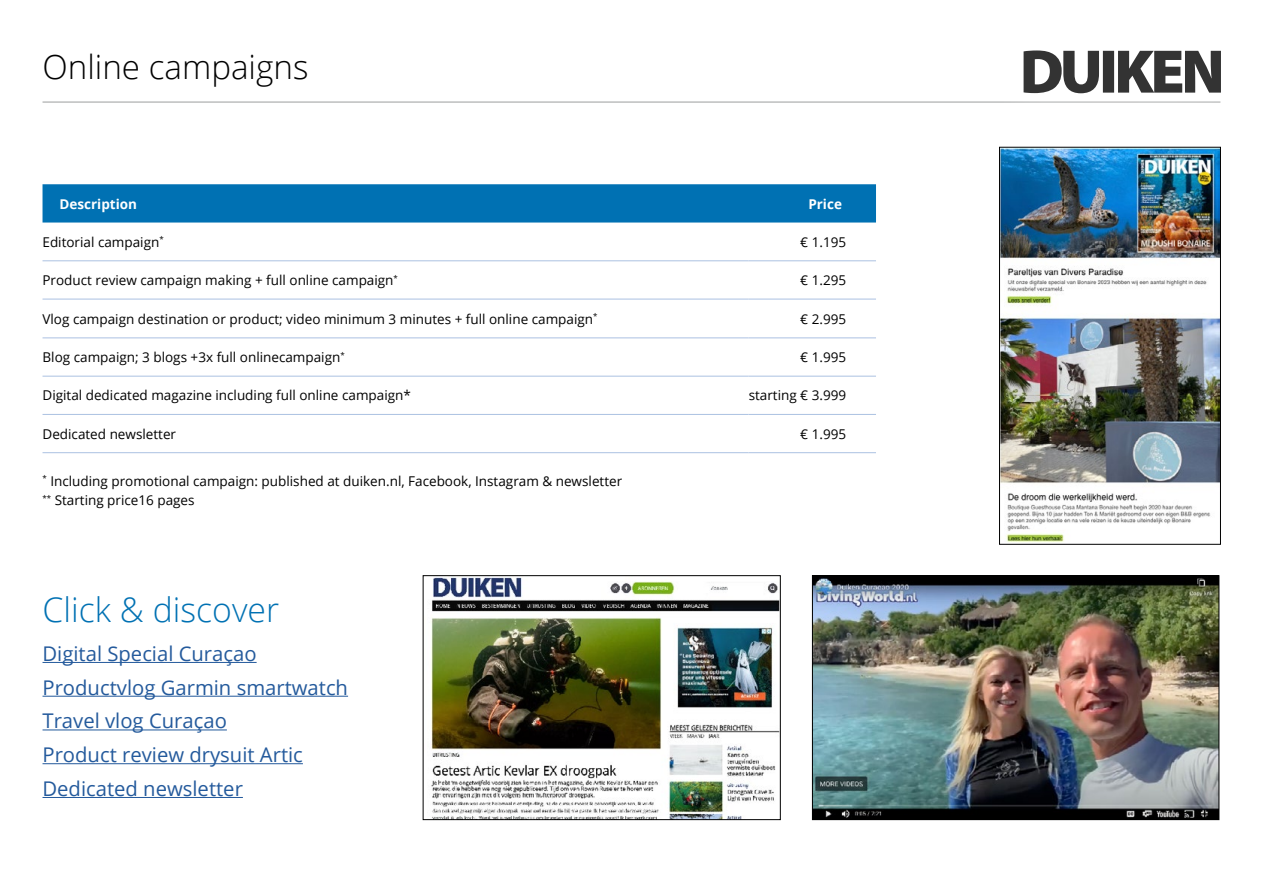
<style>
.page{position:relative;width:1263px;height:893px;background:#fff}
.page>*{position:absolute;margin:0;border:0;box-sizing:border-box;transform-origin:0 0}
.t1{font:300 33.75px "Open Sans";color:#0071b3}
.t2{font:300 33.15px "Open Sans";color:#000}
.t3{font:20.25px/33.8px "Open Sans";color:#245a9c}
.t4{font:13.5px/19.5px "Open Sans";color:#000}
.t5{font:700 13.5px "Open Sans";color:#fff}
</style>
<div class="page">
<hr style="left:43px;top:102px;width:1177px;height:1px;background:#9c9d9d">
<div style="left:990px;top:17px;width:265px;height:109px;background:#fff"></div>
<svg style="left:1023px;top:50px;width:198px;height:43px"></svg>
<div style="left:43px;top:184px;width:833px;height:39px;background:#0071b3"></div>
<hr style="left:43px;top:260px;width:705px;height:1px;background:#abc1e2">
<hr style="left:748px;top:260px;width:128px;height:1px;background:#abc1e2">
<hr style="left:43px;top:337px;width:705px;height:1px;background:#abc1e2">
<hr style="left:748px;top:337px;width:128px;height:1px;background:#abc1e2">
<hr style="left:43px;top:414px;width:705px;height:1px;background:#abc1e2">
<hr style="left:748px;top:414px;width:128px;height:1px;background:#abc1e2">
<hr style="left:43px;top:376px;width:705px;height:1px;background:#abc1e2">
<hr style="left:748px;top:376px;width:128px;height:1px;background:#abc1e2">
<hr style="left:748px;top:299px;width:128px;height:1px;background:#abc1e2">
<hr style="left:43px;top:299px;width:705px;height:1px;background:#abc1e2">
<hr style="left:43px;top:452px;width:705px;height:1px;background:#abc1e2">
<hr style="left:748px;top:452px;width:128px;height:1px;background:#abc1e2">
<hr style="left:43px;top:662px;width:214px;height:1px;background:#245a9c">
<hr style="left:43px;top:696px;width:305px;height:1px;background:#245a9c">
<hr style="left:43px;top:729px;width:184px;height:1px;background:#245a9c">
<hr style="left:43px;top:763px;width:260px;height:1px;background:#245a9c">
<hr style="left:43px;top:797px;width:200px;height:1px;background:#245a9c">
<img style="left:431px;top:577px;width:347px;height:241px">
<div style="left:423px;top:575px;width:357px;height:245px;border:1px solid #000"></div>
<img style="left:814px;top:577px;width:403px;height:241px">
<div style="left:812px;top:575px;width:407px;height:245px;border:1px solid #000"></div>
<img style="left:1001px;top:149px;width:217px;height:393px">
<div style="left:999px;top:147px;width:221px;height:397px;border:1px solid #000"></div>
<h2 class="t2" style="left:43px;top:45px;width:267px">Online campaigns</h2>
<p class="t5" style="left:60px;top:194px;width:79px">Description</p>
<p class="t5" style="left:808px;top:194px;width:35px">Price</p>
<p class="t4" style="left:43px;top:232px;width:123px">Editorial campaign<sup>*</sup></p>
<p class="t4" style="left:800px;top:232px;width:47px">€ 1.195</p>
<p class="t4" style="left:43px;top:270px;width:357px">Product review campaign making + full online campaign<sup>*</sup></p>
<p class="t4" style="left:800px;top:270px;width:47px">€ 1.295</p>
<p class="t4" style="left:43px;top:309px;width:556px">Vlog campaign destination or product; video minimum 3 minutes + full online campaign<sup>*</sup></p>
<p class="t4" style="left:800px;top:309px;width:47px">€ 2.995</p>
<p class="t4" style="left:43px;top:347px;width:304px">Blog campaign; 3 blogs +3x full onlinecampaign<sup>*</sup></p>
<p class="t4" style="left:800px;top:347px;width:47px">€ 1.995</p>
<p class="t4" style="left:43px;top:385px;width:370px">Digital dedicated magazine including full online campaign*</p>
<p class="t4" style="left:749px;top:385px;width:99px">starting € 3.999</p>
<p class="t4" style="left:43px;top:424px;width:135px">Dedicated newsletter</p>
<p class="t4" style="left:800px;top:424px;width:47px">€ 1.995</p>
<p class="t4" style="left:43px;top:470px;width:581px"><sup>*</sup> Including promotional campaign: published at duiken.nl, Facebook, Instagram &amp; newsletter <sup>**</sup> Starting price16 pages</p>
<h1 class="t1" style="left:43px;top:587px;width:238px">Click &amp; discover</h1>
<h3 class="t3" style="left:43px;top:636px;width:307px">Digital Special Curaçao<br>Productvlog Garmin smartwatch<br>Travel vlog Curaçao<br>Product review drysuit Artic<br>Dedicated newsletter</h3>
</div>
